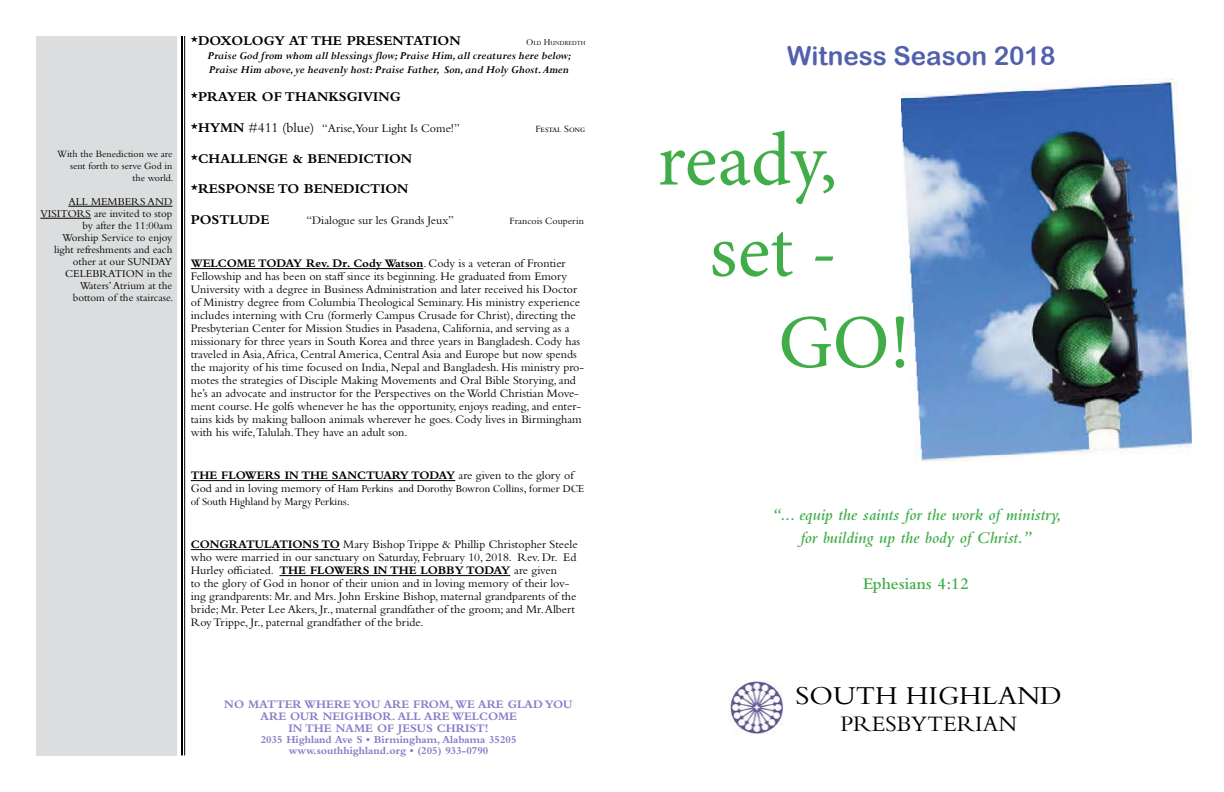
<style>
.page{position:relative;width:1224px;height:792px;background:#fff}
.page>*{position:absolute;margin:0;border:0;box-sizing:border-box;transform-origin:0 0}
.t1{font:76px "Minion Pro";color:#41ad49}
.t2{font:27px "Bembo Std";color:#000;scale:1.06 1}
.t3{font:26px "Arial Rounded MT Bold";color:#5261ac}
.t4{font:23px "Bembo Std";color:#000}
.t5{font:italic 600 17px/23px "Bembo Std";color:#41ad49;text-align:center}
.t6{font:600 17px "Bembo Std";color:#41ad49}
.t7{font:700 14px/30.8px "Bembo Std";color:#000}
.t8{font:12px/13px "Bembo Std";color:#000}
.t9{font:italic 700 12px/14px "Perpetua";color:#000}
.t10{font:12px/13px "Perpetua";color:#000}
.t11{font:700 12px "Bembo Std";color:#8c7ac7}
.t12{font:700 12px "Bembo Std";color:#000}
.t13{font:11px/12px "Bembo Std";color:#000;text-align:right}
.t14{font:700 11px/11px "Bembo Std";color:#8c7ac7;text-align:center}
.t15{font:10px/12px "Bembo Std";color:#000;text-align:right}
.t16{font:10px "Bembo Std";letter-spacing:-.02em;color:#000}
.t17{font:7px "Perpetua";color:#000}
.s1{font-size:10px}
.s2{font-weight:700;font-size:14px}
.s3{font-size:14px}
.s4{font-weight:700}
.s5{font-weight:400}
.s6{font-family:"Bembo Std"}
</style>
<div class="page">
<hr style="left:184px;top:36px;width:1px;height:719px;background:#000">
<hr style="left:181px;top:36px;width:2px;height:719px;background:#000">
<img style="left:727px;top:680px;width:59px;height:58px">
<hr style="left:191px;top:268px;width:232px;height:1px;background:#000">
<hr style="left:191px;top:480px;width:264px;height:1px;background:#000">
<hr style="left:191px;top:549px;width:149px;height:1px;background:#000">
<hr style="left:280px;top:575px;width:230px;height:1px;background:#000">
<div style="left:36px;top:36px;width:140px;height:720px;background:#dcddde"></div>
<hr style="left:68px;top:206px;width:104px;height:1px;background:#000">
<hr style="left:40px;top:218px;width:51px;height:1px;background:#000">
<img style="left:901px;top:79px;width:291px;height:382px">
<p class="t15" style="left:57px;top:148px;width:118px">With the Benediction we are sent forth to serve God in the world.</p>
<p class="t13" style="left:40px;top:195px;width:135px">ALL MEMBERS AND<br>VISITORS are invited to stop by after the 11:00am<br>Worship Service to enjoy<br>light refreshments and each other at our SUNDAY<br>CELEBRATION in the<br>Waters’ Atrium at the<br>bottom of the staircase.</p>
<p class="t7" style="left:191px;top:25px;width:272px">*DOXOLOGY AT THE PRESENTATION</p>
<p class="t17" style="left:526px;top:39px;width:60px"><span class="s1">O</span>ld <span class="s1">H</span>undredth</p>
<p class="t9" style="left:207px;top:48px;width:366px">Praise God from whom all blessings flow; Praise Him, all creatures here below;<br>Praise Him above, ye heavenly host: Praise Father, Son, and Holy Ghost. Amen</p>
<p class="t7" style="left:191px;top:81px;width:211px">*PRAYER OF THANKSGIVING</p>
<p class="t8" style="left:191px;top:121px;width:271px"><span class="s2">*HYMN</span> <span class="s3">#411 (blue)</span> “Arise,Your Light Is Come!”</p>
<p class="t16" style="left:535px;top:123px;width:52px">Festal Song</p>
<p class="t7" style="left:191px;top:143px;width:223px">*CHALLENGE &amp; BENEDICTION *RESPONSE TO BENEDICTION</p>
<p class="t7" style="left:191px;top:205px;width:80px">POSTLUDE</p>
<p class="t8" style="left:306px;top:214px;width:149px">“Dialogue sur les Grands Jeux”</p>
<p class="t15" style="left:510px;top:215px;width:76px">Francois Couperin</p>
<p class="t8" style="left:191px;top:257px;width:395px"><span class="s4">WELCOME TODAY Rev. Dr. Cody Watson</span>. Cody is a veteran of Frontier Fellowship and has been on staff since its beginning. He graduated from Emory University with a degree in Business Administration and later received his Doctor of Ministry degree from Columbia Theological Seminary. His ministry experience includes interning with Cru (formerly Campus Crusade for Christ), directing the Presbyterian Center for Mission Studies in Pasadena, California, and serving as a missionary for three years in South Korea and three years in Bangladesh. Cody has traveled in Asia, Africa, Central America, Central Asia and Europe but now spends the majority of his time focused on India, Nepal and Bangladesh. His ministry pro&shy;motes the strategies of Disciple Making Movements and Oral Bible Storying, and he’s an advocate and instructor for the Perspectives on the World Christian Move&shy;ment course. He golfs whenever he has the opportunity, enjoys reading, and enter&shy;tains kids by making balloon animals wherever he goes. Cody lives in Birmingham with his wife,Talulah.They have an adult son.</p>
<p class="t12" style="left:191px;top:469px;width:384px">THE FLOWERS IN THE SANCTUARY TODAY <span class="s5">are given to the glory of</span></p>
<p class="t10" style="left:191px;top:482px;width:395px"><span class="s6">God and in loving memory of</span> Ham Perkins and Dorothy Bowron Collins, former DCE of South Highland by Margy Perkins.</p>
<p class="t8" style="left:191px;top:538px;width:388px"><span class="s4">CONGRATULATIONS TO</span> Mary Bishop Trippe &amp; Phillip Christopher Steele who were married in our sanctuary on Saturday, February 10, 2018. Rev. Dr. Ed Hurley officiated. <span class="s4">THE FLOWERS IN THE LOBBY TODAY</span> are given<br>to the glory of God in honor of their union and in loving memory of their lov&shy;ing grandparents: Mr. and Mrs. John Erskine Bishop, maternal grandparents of the bride; Mr. Peter Lee Akers, Jr., maternal grandfather of the groom; and Mr. Albert Roy Trippe, Jr., paternal grandfather of the bride.</p>
<p class="t11" style="left:224px;top:698px;width:350px">NO MATTER WHERE YOU ARE FROM, WE ARE GLAD YOU</p>
<p class="t11" style="left:260px;top:710px;width:258px">ARE OUR NEIGHBOR. ALL ARE WELCOME</p>
<p class="t11" style="left:289px;top:722px;width:202px">IN THE NAME OF JESUS CHRIST!</p>
<p class="t14" style="left:261px;top:734px;width:257px">2035 Highland Ave S • Birmingham, Alabama 35205 www.southhighland.org • (205) 933-0790</p>
<h3 class="t3" style="left:787px;top:40px;width:270px">Witness Season 2018</h3>
<h1 class="t1" style="left:658px;top:109px;width:181px">ready,</h1>
<h1 class="t1" style="left:709px;top:201px;width:130px">set -</h1>
<h1 class="t1" style="left:778px;top:292px;width:134px">GO!</h1>
<h3 class="t5" style="left:772px;top:503px;width:290px">“... equip the saints for the work of ministry, for building up the body of Christ.”</h3>
<h3 class="t6" style="left:863px;top:574px;width:107px">Ephesians 4:12</h3>
<h2 class="t2" style="left:796px;top:679px;width:253px">SOUTH HIGHLAND</h2>
<h3 class="t4" style="left:840px;top:711px;width:178px">PRESBYTERIAN</h3>
</div>
